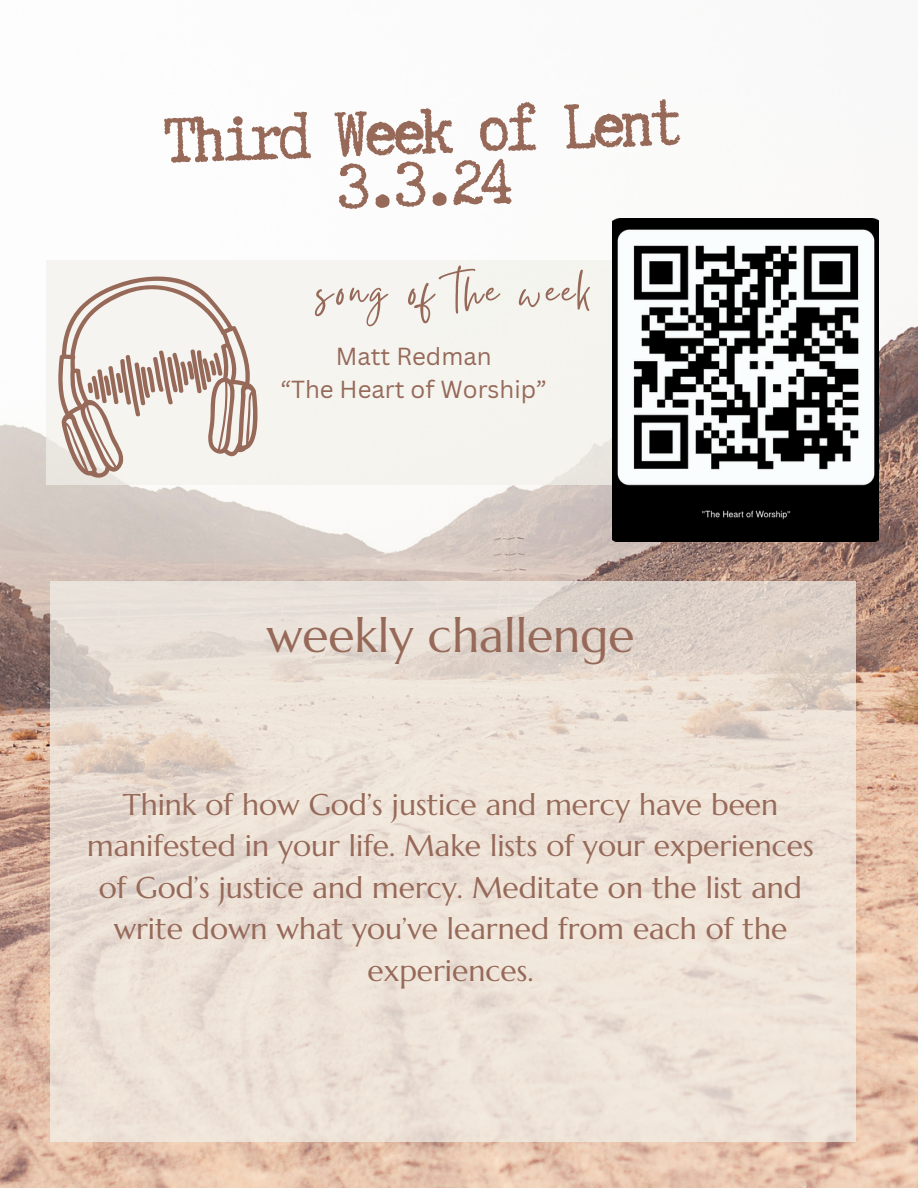
<style>
.page{position:relative;width:918px;height:1188px;background:#fff}
.page>*{position:absolute;margin:0;border:0;box-sizing:border-box;transform-origin:0 0}
.t1{font:75.45px "Truetypewriter Polygl OTT";color:#966959}
.t2{font:57px "Gistesy";letter-spacing:.06em;color:#966959}
.t3{font:48px "Marcellus";color:#966959}
.t4{font:30px/41.7px "Marcellus";color:#966959;text-align:center}
.t5{font:24px "Canva Sans";color:#966959}
</style>
<div class="page">
<img style="left:0;top:85px;width:918px;height:1103px">
<svg style="left:50px;top:581px;width:805px;height:560px;background:#eadfd4"></svg>
<div style="left:46px;top:261px;width:588px;height:224px;background:#f2f1eb"></div>
<svg style="left:40px;top:261px;width:218px;height:224px"></svg>
<svg style="left:87px;top:348px;width:136px;height:70px"></svg>
<img style="left:613px;top:218px;width:265px;height:323px">
<h1 class="t1" style="left:162px;top:102px;width:520px;rotate:-2deg">Third Week of Lent</h1>
<h1 class="t1" style="left:335px;top:148px;width:178px;rotate:-2deg">3.3.24</h1>
<h2 class="t2" style="left:316px;top:251px;width:276px">song of the week</h2>
<p class="t5" style="left:336px;top:339px;width:157px">Matt Redman</p>
<p class="t5" style="left:280px;top:372px;width:268px">“The Heart of Worship”</p>
<p class="t3" style="left:266px;top:606px;width:370px">weekly challenge</p>
<p class="t4" style="left:87px;top:783px;width:728px">Think of how God’s justice and mercy have been manifested in your life. Make lists of your experiences of God’s justice and mercy. Meditate on the list and write down what you’ve learned from each of the experiences.</p>
</div>
